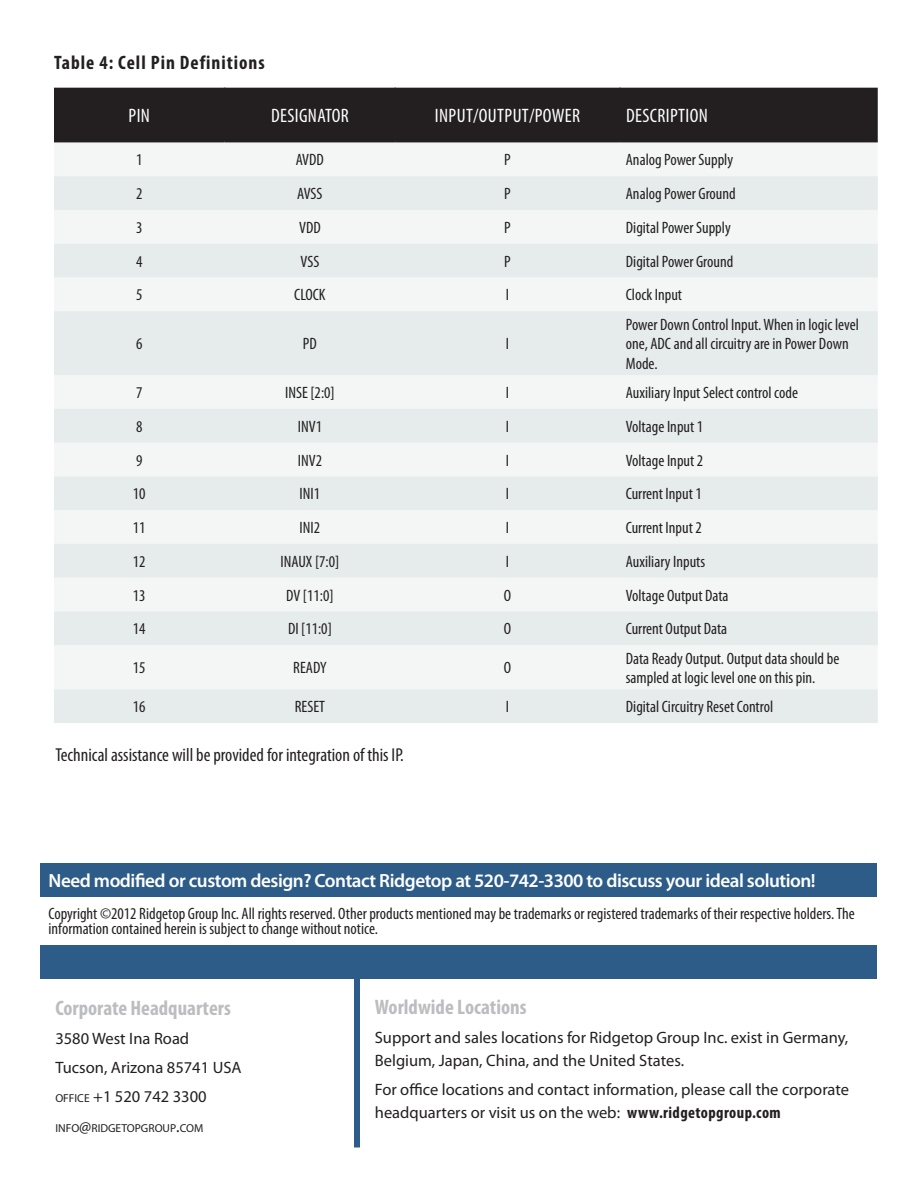
<style>
.page{position:relative;width:918px;height:1188px;background:#fff}
.page>*{position:absolute;margin:0;border:0;box-sizing:border-box;transform-origin:0 0}
.t1{font:700 condensed 21px "Myriad Pro";color:#bcbdc0}
.t2{font:condensed 19.5px "Myriad Pro";letter-spacing:.02em;color:#fff}
.Table_Caption{font:700 condensed 19.5px "Myriad Pro";letter-spacing:.05em;color:#231f20}
.t3{font:600 19.2px "Myriad Pro";letter-spacing:-.025em;color:#fff}
.Body__B{font:condensed 18.75px "Myriad Pro";color:#231f20}
.Table_Cell_Text{font:condensed 16.5px/19.8px "Myriad Pro";color:#231f20}
.t4{font:16.5px/29.2px "Myriad Pro";color:#231f20}
.t5{font:11.55px "Myriad Pro";color:#231f20}
.s1{font-size:11.55px}
.s2{font-size:16.5px}
.s3{font-weight:700;font-stretch:condensed}
</style>
<div class="page">
<div style="left:40px;top:945px;width:838px;height:34px;background:#2e5c88"></div>
<div style="left:354px;top:958px;width:6px;height:189px;background:#2e5c88"></div>
<div style="left:40px;top:863px;width:838px;height:34px;background:#2e5c88"></div>
<div style="left:54px;top:88px;width:824px;height:53px;background:#231f20"></div>
<div style="left:54px;top:142px;width:824px;height:34px;background:#f3f6f4"></div>
<svg style="left:54px;top:176px;width:824px;height:547px;fill:#e6ebeb"></svg>
<hr style="left:224px;top:88px;width:1px;height:53px;background:#231f20">
<hr style="left:394px;top:88px;width:2px;height:53px;background:#231f20">
<hr style="left:619px;top:88px;width:2px;height:53px;background:#231f20">
<hr style="left:54px;top:141px;width:171px;height:1px;background:#231f20">
<hr style="left:225px;top:141px;width:170px;height:1px;background:#231f20">
<hr style="left:395px;top:141px;width:225px;height:1px;background:#231f20">
<hr style="left:620px;top:141px;width:258px;height:1px;background:#231f20">
<p class="Table_Caption" style="left:54px;top:50px;width:212px">Table 4: Cell Pin Definitions</p>
<p class="t2" style="left:129px;top:104px;width:23px">PIN</p>
<p class="t2" style="left:271px;top:104px;width:79px">DESIGNATOR</p>
<p class="t2" style="left:435px;top:104px;width:147px">INPUT/OUTPUT/POWER</p>
<p class="t2" style="left:626px;top:104px;width:83px">DESCRIPTION</p>
<p class="Table_Cell_Text" style="left:136px;top:150px;width:8px">1</p>
<p class="Table_Cell_Text" style="left:296px;top:150px;width:30px">AVDD</p>
<p class="Table_Cell_Text" style="left:504px;top:150px;width:8px">P</p>
<p class="Table_Cell_Text" style="left:626px;top:150px;width:109px">Analog Power Supply</p>
<p class="Table_Cell_Text" style="left:136px;top:184px;width:8px">2</p>
<p class="Table_Cell_Text" style="left:297px;top:184px;width:27px">AVSS</p>
<p class="Table_Cell_Text" style="left:504px;top:184px;width:8px">P</p>
<p class="Table_Cell_Text" style="left:626px;top:184px;width:111px">Analog Power Ground</p>
<p class="Table_Cell_Text" style="left:136px;top:217px;width:8px">3</p>
<p class="Table_Cell_Text" style="left:299px;top:217px;width:23px">VDD</p>
<p class="Table_Cell_Text" style="left:504px;top:217px;width:8px">P</p>
<p class="Table_Cell_Text" style="left:626px;top:217px;width:106px">Digital Power Supply</p>
<p class="Table_Cell_Text" style="left:136px;top:251px;width:8px">4</p>
<p class="Table_Cell_Text" style="left:301px;top:251px;width:20px">VSS</p>
<p class="Table_Cell_Text" style="left:504px;top:251px;width:8px">P</p>
<p class="Table_Cell_Text" style="left:626px;top:251px;width:109px">Digital Power Ground</p>
<p class="Table_Cell_Text" style="left:136px;top:285px;width:8px">5</p>
<p class="Table_Cell_Text" style="left:294px;top:285px;width:33px">CLOCK</p>
<p class="Table_Cell_Text" style="left:506px;top:285px;width:5px">I</p>
<p class="Table_Cell_Text" style="left:626px;top:285px;width:58px">Clock Input</p>
<p class="Table_Cell_Text" style="left:136px;top:334px;width:8px">6</p>
<p class="Table_Cell_Text" style="left:303px;top:334px;width:15px">PD</p>
<p class="Table_Cell_Text" style="left:506px;top:334px;width:5px">I</p>
<p class="Table_Cell_Text" style="left:626px;top:314px;width:235px">Power Down Control Input. When in logic level one, ADC and all circuitry are in Power Down<br>Mode.</p>
<p class="Table_Cell_Text" style="left:136px;top:383px;width:8px">7</p>
<p class="Table_Cell_Text" style="left:285px;top:383px;width:51px">INSE [2:0]</p>
<p class="Table_Cell_Text" style="left:506px;top:383px;width:5px">I</p>
<p class="Table_Cell_Text" style="left:626px;top:383px;width:174px">Auxiliary Input Select control code</p>
<p class="Table_Cell_Text" style="left:136px;top:416px;width:8px">8</p>
<p class="Table_Cell_Text" style="left:298px;top:416px;width:26px">INV1</p>
<p class="Table_Cell_Text" style="left:506px;top:416px;width:5px">I</p>
<p class="Table_Cell_Text" style="left:626px;top:416px;width:79px">Voltage Input 1</p>
<p class="Table_Cell_Text" style="left:136px;top:450px;width:8px">9</p>
<p class="Table_Cell_Text" style="left:298px;top:450px;width:26px">INV2</p>
<p class="Table_Cell_Text" style="left:506px;top:450px;width:5px">I</p>
<p class="Table_Cell_Text" style="left:626px;top:450px;width:79px">Voltage Input 2</p>
<p class="Table_Cell_Text" style="left:133px;top:484px;width:14px">10</p>
<p class="Table_Cell_Text" style="left:300px;top:484px;width:22px">INI1</p>
<p class="Table_Cell_Text" style="left:506px;top:484px;width:5px">I</p>
<p class="Table_Cell_Text" style="left:626px;top:484px;width:78px">Current Input 1</p>
<p class="Table_Cell_Text" style="left:133px;top:518px;width:14px">11</p>
<p class="Table_Cell_Text" style="left:300px;top:518px;width:22px">INI2</p>
<p class="Table_Cell_Text" style="left:506px;top:518px;width:5px">I</p>
<p class="Table_Cell_Text" style="left:626px;top:518px;width:78px">Current Input 2</p>
<p class="Table_Cell_Text" style="left:133px;top:551px;width:14px">12</p>
<p class="Table_Cell_Text" style="left:281px;top:551px;width:60px">INAUX [7:0]</p>
<p class="Table_Cell_Text" style="left:506px;top:551px;width:5px">I</p>
<p class="Table_Cell_Text" style="left:626px;top:551px;width:81px">Auxiliary Inputs</p>
<p class="Table_Cell_Text" style="left:133px;top:585px;width:14px">13</p>
<p class="Table_Cell_Text" style="left:286px;top:585px;width:49px">DV [11:0]</p>
<p class="Table_Cell_Text" style="left:504px;top:585px;width:9px">O</p>
<p class="Table_Cell_Text" style="left:626px;top:585px;width:104px">Voltage Output Data</p>
<p class="Table_Cell_Text" style="left:133px;top:619px;width:14px">14</p>
<p class="Table_Cell_Text" style="left:288px;top:619px;width:45px">DI [11:0]</p>
<p class="Table_Cell_Text" style="left:504px;top:619px;width:9px">O</p>
<p class="Table_Cell_Text" style="left:626px;top:619px;width:103px">Current Output Data</p>
<p class="Table_Cell_Text" style="left:133px;top:658px;width:14px">15</p>
<p class="Table_Cell_Text" style="left:293px;top:658px;width:35px">READY</p>
<p class="Table_Cell_Text" style="left:504px;top:658px;width:9px">O</p>
<p class="Table_Cell_Text" style="left:626px;top:648px;width:215px">Data Ready Output. Output data should be sampled at logic level one on this pin.</p>
<p class="Table_Cell_Text" style="left:133px;top:697px;width:14px">16</p>
<p class="Table_Cell_Text" style="left:295px;top:697px;width:32px">RESET</p>
<p class="Table_Cell_Text" style="left:506px;top:697px;width:5px">I</p>
<p class="Table_Cell_Text" style="left:626px;top:697px;width:149px">Digital Circuitry Reset Control</p>
<p class="Body__B" style="left:55px;top:744px;width:350px">Technical assistance will be provided for integration of this IP.</p>
<p class="t3" style="left:49px;top:869px;width:769px">Need modified or custom design? Contact Ridgetop at 520-742-3300 to discuss your ideal solution!</p>
<p class="Table_Cell_Text" style="left:49px;top:906px;width:808px;line-height:15px">Copyright ©2012 Ridgetop Group Inc. All rights reserved. Other products mentioned may be trademarks or registered trademarks of their respective holders. The information contained herein is subject to change without notice.</p>
<p class="t1" style="left:55px;top:994px;width:177px">Corporate Headquarters</p>
<p class="t4" style="left:55px;top:1023px;width:188px">3580 West Ina Road<br>Tucson, Arizona 85741 USA<br><span class="s1">OFFICE</span> +1 520 742 3300</p>
<p class="t5" style="left:55px;top:1121px;width:150px">INFO<span class="s2">@</span>RIDGETOPGROUP<span class="s2">.</span>COM</p>
<p class="t1" style="left:375px;top:994px;width:153px">Worldwide Locations</p>
<p class="t4" style="left:375px;top:1026px;width:475px;line-height:22.5px">Support and sales locations for Ridgetop Group Inc. exist in Germany,<br>Belgium, Japan, China, and the United States.</p>
<p class="t4" style="left:375px;top:1078px;width:476px;line-height:22.5px">For office locations and contact information, please call the corporate headquarters or visit us on the web: <span class="s3">www.ridgetopgroup.com</span></p>
</div>
